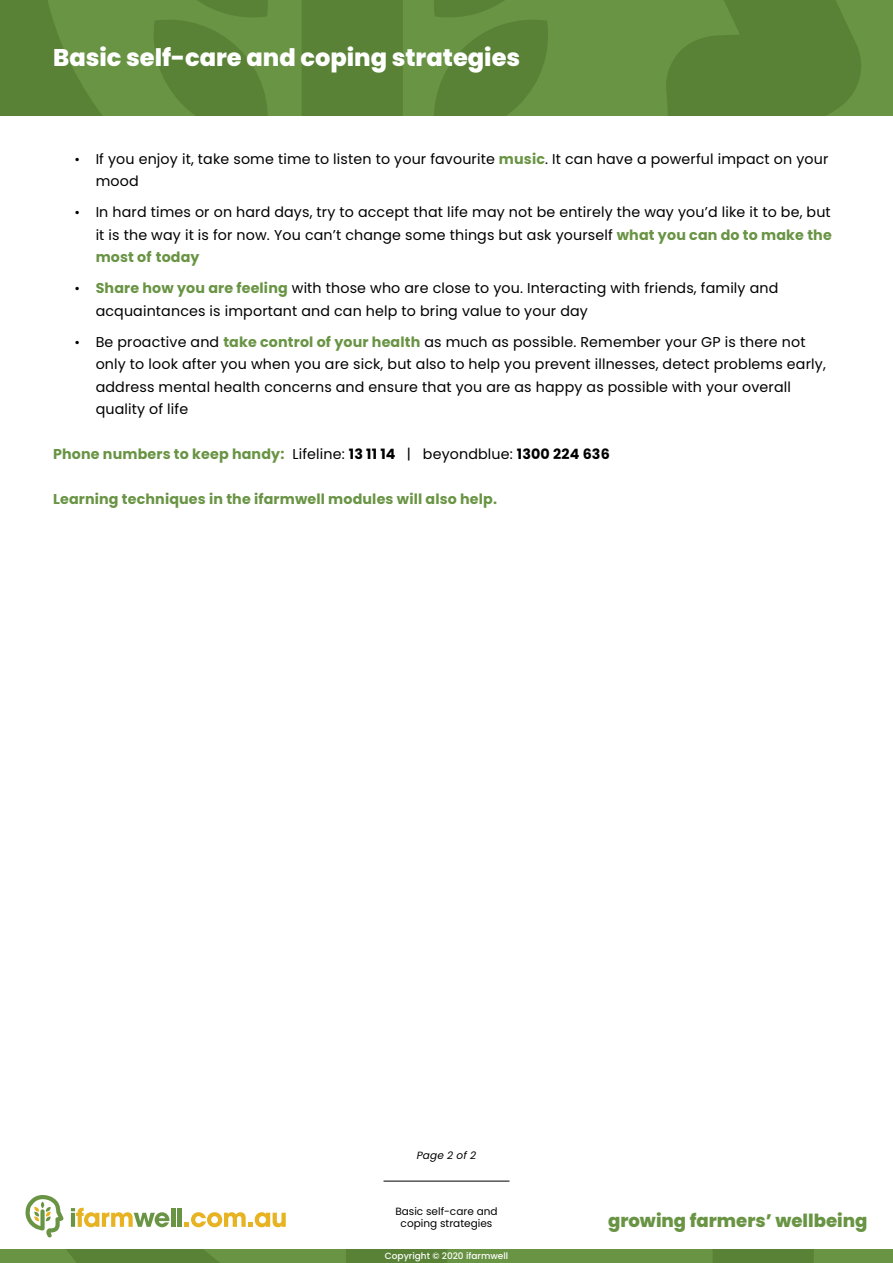
<style>
.page{position:relative;width:893px;height:1263px;background:#fff}
.page>*{position:absolute;margin:0;border:0;box-sizing:border-box;transform-origin:0 0}
.t1{font:800 24.15px "Poppins";color:#fff}
.t2{font:800 18.15px "Poppins";color:#699444}
.t3{font:14.25px/22.5px "Poppins";letter-spacing:.01em;color:#000}
.t4{font:700 14.25px "Poppins";letter-spacing:.01em;color:#699444}
.t5{font:10.5px/12.6px "Poppins";color:#000;text-align:center}
.t6{font:italic 10.5px "Poppins";letter-spacing:.01em;color:#000}
.t7{font:500 9px "Poppins";color:#fff}
.s1{font-size:13.5px}
.s2{font-weight:700;color:#699444}
.s3{font-weight:400;color:#000}
.s4{color:#000}
</style>
<div class="page">
<div style="left:0;top:0;width:893px;height:116px;background:#699444"></div>
<svg style="left:0;top:0;width:861px;height:116px;fill:#598236"></svg>
<svg style="left:431px;top:0;width:120px;height:116px"></svg>
<svg style="left:150px;top:0;width:121px;height:116px"></svg>
<hr style="left:383px;top:1181px;width:126px;height:1px;background:#000">
<svg style="left:25px;top:1195px;width:39px;height:42px"></svg>
<svg style="left:71px;top:1208px;width:98px;height:19px"></svg>
<hr style="left:171px;top:1208px;width:4px;height:19px;background:#699444">
<hr style="left:178px;top:1208px;width:4px;height:19px;background:#699444">
<svg style="left:185px;top:1212px;width:101px;height:15px"></svg>
<svg style="left:0;top:1249px;width:893px;height:14px;background:#628d3e"></svg>
<h1 class="t1" style="left:53px;top:46px;width:469px">Basic self-care and coping strategies</h1>
<p class="t3" style="left:96px;top:148px;width:734px;text-indent:-21px"><span class="s1">•</span> If you enjoy it, take some time to listen to your favourite <span class="s2">music</span>. It can have a powerful impact on your mood</p>
<p class="t3" style="left:96px;top:201px;width:738px;text-align:justify;text-indent:-21px"><span class="s1">•</span> In hard times or on hard days, try to accept that life may not be entirely the way you’d like it to be, but it is the way it is for now. You can’t change some things but ask yourself <span class="s2">what you can do to make the most of today</span></p>
<p class="t3" style="left:96px;top:277px;width:684px;text-indent:-21px"><span class="s1">•</span> <span class="s2">Share how you are feeling</span> with those who are close to you. Interacting with friends, family and acquaintances is important and can help to bring value to your day</p>
<p class="t3" style="left:96px;top:331px;width:732px;text-indent:-21px"><span class="s1">•</span> Be proactive and <span class="s2">take control of your health</span> as much as possible. Remember your GP is there not only to look after you when you are sick, but also to help you prevent illnesses, detect problems early, address mental health concerns and ensure that you are as happy as possible with your overall quality of life</p>
<p class="t4" style="left:53px;top:448px;width:558px">Phone numbers to keep handy: <span class="s3">Lifeline:</span> <span class="s4">13 11 14</span> <span class="s3">| beyondblue:</span> <span class="s4">1300 224 636</span></p>
<p class="t4" style="left:53px;top:493px;width:445px">Learning techniques in the ifarmwell modules will also help.</p>
<p class="t6" style="left:417px;top:1150px;width:61px">Page 2 of 2</p>
<p class="t5" style="left:395px;top:1205px;width:104px">Basic self-care and coping strategies</p>
<p class="t7" style="left:385px;top:1252px;width:125px">Copyright © 2020 ifarmwell</p>
<p class="t2" style="left:608px;top:1212px;width:261px">growing farmers’ wellbeing</p>
</div>
